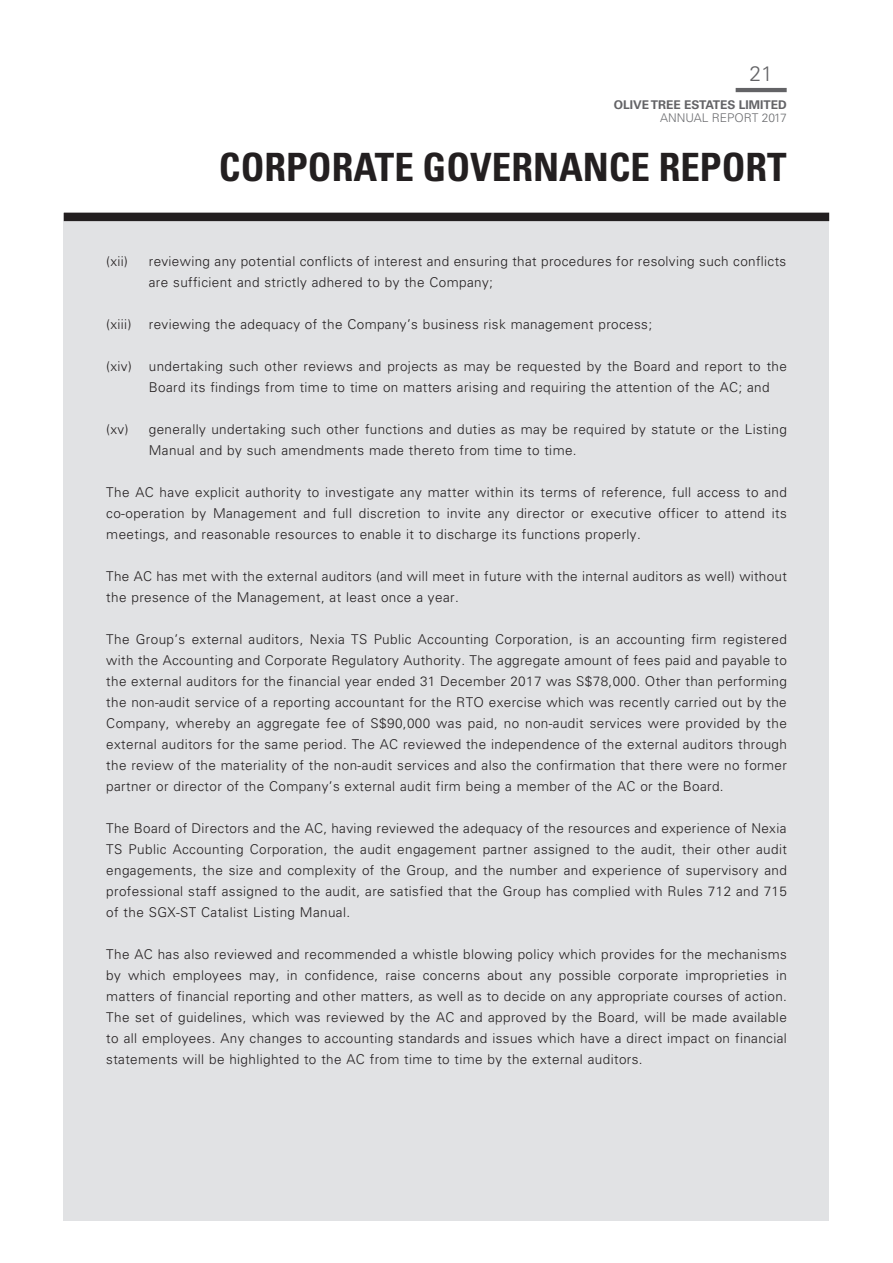
<style>
.page{position:relative;width:893px;height:1263px;background:#fff}
.page>*{position:absolute;margin:0;border:0;box-sizing:border-box;transform-origin:0 0}
.t1{font:700 condensed 39px "Univers LT Std";color:#231f20}
.t2{font:300 21px "Univers LT Std";color:#636366}
._00_E_Body_Text{font:300 13.5px/21px "Univers LT Std";letter-spacing:.03em;color:#231f20}
.t3{font:700 12px "Univers LT Std";color:#636366}
.t4{font:300 12px "Univers LT Std";color:#6c6d70}
</style>
<div class="page">
<div style="left:64px;top:213px;width:765px;height:1007px;background:#e1e2e4"></div>
<div style="left:64px;top:213px;width:765px;height:8px;background:#231f20"></div>
<hr style="left:736px;top:88px;width:51px;height:4px;background:#636366">
<h2 class="t2" style="left:749px;top:61px;width:25px">21</h2>
<p class="t3" style="left:614px;top:97px;width:174px">OLIVE TREE ESTATES LIMITED</p>
<p class="t4" style="left:660px;top:111px;width:128px">ANNUAL REPORT 2017</p>
<h1 class="t1" style="left:219px;top:143px;width:569px">CORPORATE GOVERNANCE REPORT</h1>
<p class="_00_E_Body_Text" style="left:106px;top:251px;width:23px">(xii)</p>
<p class="_00_E_Body_Text" style="left:149px;top:251px;width:639px">reviewing any potential conflicts of interest and ensuring that procedures for resolving such conflicts are sufficient and strictly adhered to by the Company;</p>
<p class="_00_E_Body_Text" style="left:106px;top:314px;width:27px">(xiii)</p>
<p class="_00_E_Body_Text" style="left:149px;top:314px;width:505px">reviewing the adequacy of the Company’s business risk management process;</p>
<p class="_00_E_Body_Text" style="left:106px;top:356px;width:27px">(xiv)</p>
<p class="_00_E_Body_Text" style="left:149px;top:356px;width:640px">undertaking such other reviews and projects as may be requested by the Board and report to the<br>Board its findings from time to time on matters arising and requiring the attention of the AC; and</p>
<p class="_00_E_Body_Text" style="left:149px;top:419px;width:640px;text-indent:-43px">(xv) generally undertaking such other functions and duties as may be required by statute or the Listing<br>Manual and by such amendments made thereto from time to time.</p>
<p class="_00_E_Body_Text" style="left:106px;top:482px;width:682px;text-align:justify">The AC have explicit authority to investigate any matter within its terms of reference, full access to and co-operation by Management and full discretion to invite any director or executive officer to attend its meetings, and reasonable resources to enable it to discharge its functions properly.</p>
<p class="_00_E_Body_Text" style="left:106px;top:566px;width:682px">The AC has met with the external auditors (and will meet in future with the internal auditors as well) without the presence of the Management, at least once a year.</p>
<p class="_00_E_Body_Text" style="left:106px;top:629px;width:682px;text-align:justify">The Group’s external auditors, Nexia TS Public Accounting Corporation, is an accounting firm registered with the Accounting and Corporate Regulatory Authority. The aggregate amount of fees paid and payable to the external auditors for the financial year ended 31 December 2017 was S$78,000. Other than performing the non-audit service of a reporting accountant for the RTO exercise which was recently carried out by the Company, whereby an aggregate fee of S$90,000 was paid, no non-audit services were provided by the external auditors for the same period. The AC reviewed the independence of the external auditors through the review of the materiality of the non-audit services and also the confirmation that there were no former partner or director of the Company’s external audit firm being a member of the AC or the Board.</p>
<p class="_00_E_Body_Text" style="left:106px;top:818px;width:682px;text-align:justify">The Board of Directors and the AC, having reviewed the adequacy of the resources and experience of Nexia TS Public Accounting Corporation, the audit engagement partner assigned to the audit, their other audit engagements, the size and complexity of the Group, and the number and experience of supervisory and professional staff assigned to the audit, are satisfied that the Group has complied with Rules 712 and 715 of the SGX-ST Catalist Listing Manual.</p>
<p class="_00_E_Body_Text" style="left:106px;top:944px;width:682px;text-align:justify">The AC has also reviewed and recommended a whistle blowing policy which provides for the mechanisms by which employees may, in confidence, raise concerns about any possible corporate improprieties in matters of financial reporting and other matters, as well as to decide on any appropriate courses of action.<br>The set of guidelines, which was reviewed by the AC and approved by the Board, will be made available to all employees. Any changes to accounting standards and issues which have a direct impact on financial statements will be highlighted to the AC from time to time by the external auditors.</p>
</div>
